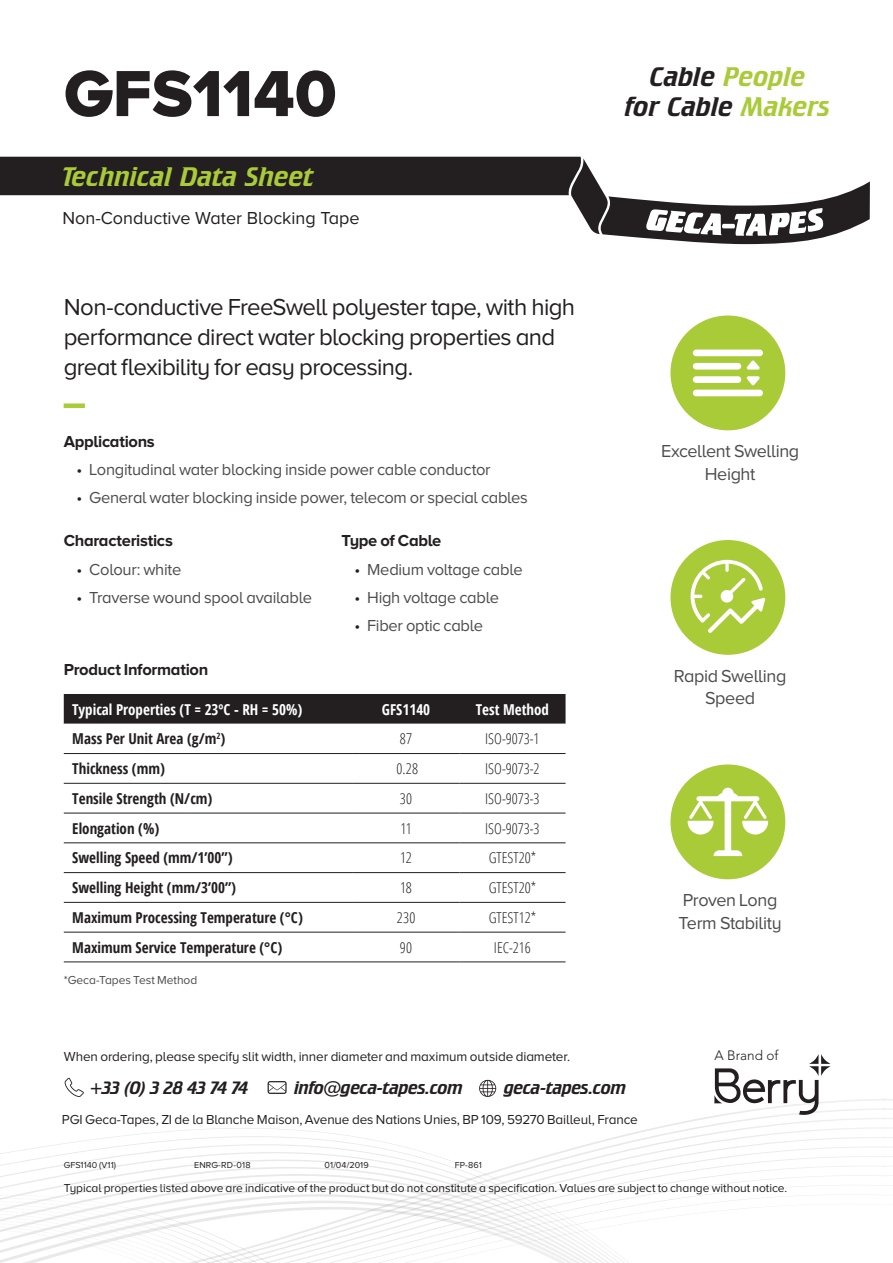
<style>
.page{position:relative;width:893px;height:1263px;background:#fff}
.page>*{position:absolute;margin:0;border:0;box-sizing:border-box;transform-origin:0 0}
.t1{font:67.5px "Proxima Nova A Extrabld";color:#231f20}
.t2{font:italic 27px/30px "Crillee BT";color:#231f20;text-align:center}
.t3{font:italic 27px "Crillee BT";color:#a9cb38}
.t4{font:24px/30px "Proxima Nova A";letter-spacing:-.03em;color:#231f20}
.t5{font:18px/22.2px "Proxima Nova A";letter-spacing:-.02em;color:#4b4c4d;text-align:center}
.t6{font:italic 18px "Crillee BT";letter-spacing:-.025em;color:#231f20}
.t7{font:18px "Proxima Nova A";color:#231f20}
.t8{font:16.5px "Proxima Nova A";letter-spacing:-.015em;color:#4b4c4d}
.t9{font:700 16.5px "Proxima Nova A";letter-spacing:-.02em;color:#231f20}
.t10{font:700 15px "Open Sans Condensed";color:#231f20}
.t11{font:300 15px "Open Sans Condensed";color:#231f20}
.t12{font:700 15px "Open Sans Condensed";color:#fff}
.t13{font:13.5px "Proxima Nova A";letter-spacing:-.01em;color:#231f20}
.t14{font:300 13.5px "Avenir";color:#231f20}
.t15{font:12px "Proxima Nova A";letter-spacing:-.005em;color:#231f20}
.t16{font:12px "Proxima Nova A";letter-spacing:-.005em;color:#4b4c4d}
.t17{font:9px "Proxima Nova A";letter-spacing:.01em;color:#231f20}
.s1{color:#231f20}
.s2{color:#a9cb38}
</style>
<div class="page">
<svg style="left:885px;top:1099px;width:8px;height:58px"></svg>
<svg style="left:114px;top:1127px;width:771px;height:10px"></svg>
<svg style="left:49px;top:1137px;width:836px;height:9px"></svg>
<svg style="left:0;top:1146px;width:885px;height:10px"></svg>
<svg style="left:2px;top:1156px;width:883px;height:9px"></svg>
<svg style="left:0;top:1165px;width:885px;height:10px"></svg>
<svg style="left:0;top:1175px;width:885px;height:10px"></svg>
<svg style="left:0;top:1185px;width:885px;height:9px"></svg>
<svg style="left:0;top:1194px;width:885px;height:10px"></svg>
<svg style="left:0;top:1204px;width:885px;height:59px"></svg>
<svg style="left:65px;top:1078px;width:19px;height:19px"></svg>
<svg style="left:268px;top:1081px;width:19px;height:13px"></svg>
<svg style="left:479px;top:1080px;width:17px;height:17px"></svg>
<svg style="left:714px;top:1054px;width:117px;height:61px"></svg>
<svg style="left:0;top:157px;width:870px;height:87px"></svg>
<div style="left:670px;top:315px;width:115px;height:115px;background:#a9cb38;border-radius:50%"></div>
<div style="left:64px;top:694px;width:502px;height:30px;background:#231f20"></div>
<svg style="left:64px;top:782px;width:502px;height:180px"></svg>
<hr style="left:64px;top:753px;width:289px;height:1px;background:#231f20">
<hr style="left:64px;top:783px;width:289px;height:1px;background:#231f20">
<hr style="left:353px;top:783px;width:106px;height:1px;background:#231f20">
<hr style="left:459px;top:783px;width:107px;height:1px;background:#231f20">
<hr style="left:64px;top:813px;width:289px;height:1px;background:#231f20">
<hr style="left:353px;top:813px;width:106px;height:1px;background:#231f20">
<hr style="left:459px;top:813px;width:107px;height:1px;background:#231f20">
<hr style="left:64px;top:842px;width:289px;height:1px;background:#231f20">
<hr style="left:353px;top:842px;width:106px;height:1px;background:#231f20">
<hr style="left:459px;top:842px;width:107px;height:1px;background:#231f20">
<hr style="left:64px;top:872px;width:289px;height:1px;background:#231f20">
<hr style="left:353px;top:872px;width:106px;height:1px;background:#231f20">
<hr style="left:459px;top:872px;width:107px;height:1px;background:#231f20">
<hr style="left:64px;top:902px;width:289px;height:1px;background:#231f20">
<hr style="left:353px;top:902px;width:106px;height:1px;background:#231f20">
<hr style="left:459px;top:902px;width:107px;height:1px;background:#231f20">
<hr style="left:64px;top:932px;width:289px;height:1px;background:#231f20">
<hr style="left:353px;top:932px;width:106px;height:1px;background:#231f20">
<hr style="left:459px;top:932px;width:107px;height:1px;background:#231f20">
<hr style="left:64px;top:962px;width:289px;height:1px;background:#231f20">
<hr style="left:353px;top:962px;width:106px;height:1px;background:#231f20">
<hr style="left:459px;top:962px;width:107px;height:1px;background:#231f20">
<hr style="left:353px;top:753px;width:106px;height:1px;background:#231f20">
<hr style="left:459px;top:753px;width:107px;height:1px;background:#231f20">
<div style="left:670px;top:540px;width:115px;height:115px;background:#a9cb38;border-radius:50%"></div>
<div style="left:670px;top:764px;width:115px;height:115px;background:#a9cb38;border-radius:50%"></div>
<svg style="left:691px;top:560px;width:74px;height:73px"></svg>
<svg style="left:688px;top:788px;width:80px;height:68px"></svg>
<svg style="left:746px;top:360px;width:14px;height:10px"></svg>
<svg style="left:746px;top:376px;width:14px;height:10px"></svg>
<div style="left:693px;top:350px;width:70px;height:6px;background:#fff;border-radius:3px"></div>
<div style="left:693px;top:390px;width:70px;height:6px;background:#fff;border-radius:3px"></div>
<div style="left:693px;top:376px;width:48px;height:7px;background:#fff;border-radius:3px"></div>
<div style="left:693px;top:363px;width:48px;height:7px;background:#fff;border-radius:3px"></div>
<div style="left:64px;top:403px;width:21px;height:5px;background:#a9cb38"></div>
<h1 class="t1" style="left:64px;top:55px;width:275px">GFS1140</h1>
<h2 class="t3" style="left:62px;top:159px;width:253px">Technical Data Sheet</h2>
<p class="t7" style="left:62px;top:208px;width:299px">Non-Conductive Water Blocking Tape</p>
<h3 class="t4" style="left:64px;top:292px;width:513px">Non-conductive FreeSwell polyester tape, with high performance direct water blocking properties and great flexibility for easy processing.</h3>
<p class="t9" style="left:64px;top:432px;width:93px">Applications</p>
<p class="t8" style="left:77px;top:460px;width:416px"><span class="s1">•</span> Longitudinal water blocking inside power cable conductor</p>
<p class="t8" style="left:77px;top:488px;width:453px"><span class="s1">•</span> General water blocking inside power, telecom or special cables</p>
<p class="t9" style="left:64px;top:531px;width:111px">Characteristics</p>
<p class="t8" style="left:77px;top:560px;width:106px"><span class="s1">•</span> Colour: white</p>
<p class="t8" style="left:77px;top:588px;width:237px"><span class="s1">•</span> Traverse wound spool available</p>
<p class="t9" style="left:64px;top:660px;width:146px">Product Information</p>
<p class="t9" style="left:342px;top:531px;width:101px">Type of Cable</p>
<p class="t8" style="left:354px;top:560px;width:170px"><span class="s1">•</span> Medium voltage cable</p>
<p class="t8" style="left:354px;top:588px;width:146px"><span class="s1">•</span> High voltage cable</p>
<p class="t8" style="left:354px;top:616px;width:130px"><span class="s1">•</span> Fiber optic cable</p>
<p class="t12" style="left:72px;top:699px;width:231px">Typical Properties (T = 23ºC - RH = 50%)</p>
<p class="t12" style="left:382px;top:699px;width:50px">GFS1140</p>
<p class="t12" style="left:476px;top:699px;width:75px">Test Method</p>
<p class="t10" style="left:72px;top:728px;width:155px">Mass Per Unit Area (g/m<sup>2</sup>)</p>
<p class="t11" style="left:400px;top:729px;width:14px">87</p>
<p class="t11" style="left:485px;top:729px;width:56px">ISO-9073-1</p>
<p class="t10" style="left:72px;top:758px;width:94px">Thickness (mm)</p>
<p class="t11" style="left:397px;top:758px;width:23px">0.28</p>
<p class="t11" style="left:485px;top:758px;width:56px">ISO-9073-2</p>
<p class="t10" style="left:72px;top:788px;width:142px">Tensile Strength (N/cm)</p>
<p class="t11" style="left:400px;top:788px;width:14px">30</p>
<p class="t11" style="left:485px;top:788px;width:56px">ISO-9073-3</p>
<p class="t10" style="left:72px;top:818px;width:89px">Elongation (%)</p>
<p class="t11" style="left:400px;top:818px;width:13px">11</p>
<p class="t11" style="left:485px;top:818px;width:56px">ISO-9073-3</p>
<p class="t10" style="left:72px;top:847px;width:162px">Swelling Speed (mm/1’00”)</p>
<p class="t11" style="left:400px;top:848px;width:13px">12</p>
<p class="t11" style="left:489px;top:848px;width:49px">GTEST20*</p>
<p class="t10" style="left:72px;top:877px;width:165px">Swelling Height (mm/3’00”)</p>
<p class="t11" style="left:400px;top:877px;width:13px">18</p>
<p class="t11" style="left:489px;top:877px;width:49px">GTEST20*</p>
<p class="t10" style="left:72px;top:907px;width:232px">Maximum Processing Temperature (°C)</p>
<p class="t11" style="left:397px;top:907px;width:20px">230</p>
<p class="t11" style="left:489px;top:907px;width:49px">GTEST12*</p>
<p class="t10" style="left:72px;top:937px;width:212px">Maximum Service Temperature (°C)</p>
<p class="t11" style="left:400px;top:937px;width:14px">90</p>
<p class="t11" style="left:494px;top:937px;width:38px">IEC-216</p>
<p class="t16" style="left:64px;top:974px;width:135px">*Geca-Tapes Test Method</p>
<h2 class="t2" style="left:625px;top:61px;width:207px">Cable <span class="s2">People<br></span>for Cable <span class="s2">Makers</span></h2>
<p class="t5" style="left:661px;top:440px;width:140px">Excellent Swelling<br>Height</p>
<p class="t5" style="left:674px;top:664px;width:114px">Rapid Swelling<br>Speed</p>
<p class="t5" style="left:679px;top:889px;width:105px;text-align:left">Proven Long<br>Term Stability</p>
<p class="t13" style="left:64px;top:1048px;width:508px">When ordering, please specify slit width, inner diameter and maximum outside diameter.</p>
<p class="t6" style="left:89px;top:1076px;width:161px">+33 (0) 3 28 43 74 74</p>
<p class="t6" style="left:294px;top:1076px;width:170px">info@geca-tapes.com</p>
<p class="t6" style="left:504px;top:1076px;width:124px">geca-tapes.com</p>
<p class="t13" style="left:62px;top:1111px;width:577px">PGI Geca-Tapes, ZI de la Blanche Maison, Avenue des Nations Unies, BP 109, 59270 Bailleul, France</p>
<p class="t17" style="left:325px;top:1160px;width:46px">01/04/2019</p>
<p class="t17" style="left:64px;top:1160px;width:54px">GFS1140 (V11)</p>
<p class="t17" style="left:194px;top:1160px;width:58px">ENRG-RD-018</p>
<p class="t17" style="left:455px;top:1160px;width:28px">FP-861</p>
<p class="t14" style="left:714px;top:1047px;width:66px">A Brand of</p>
<p class="t15" style="left:64px;top:1181px;width:725px">Typical properties listed above are indicative of the product but do not constitute a specification. Values are subject to change without notice.</p>
</div>
